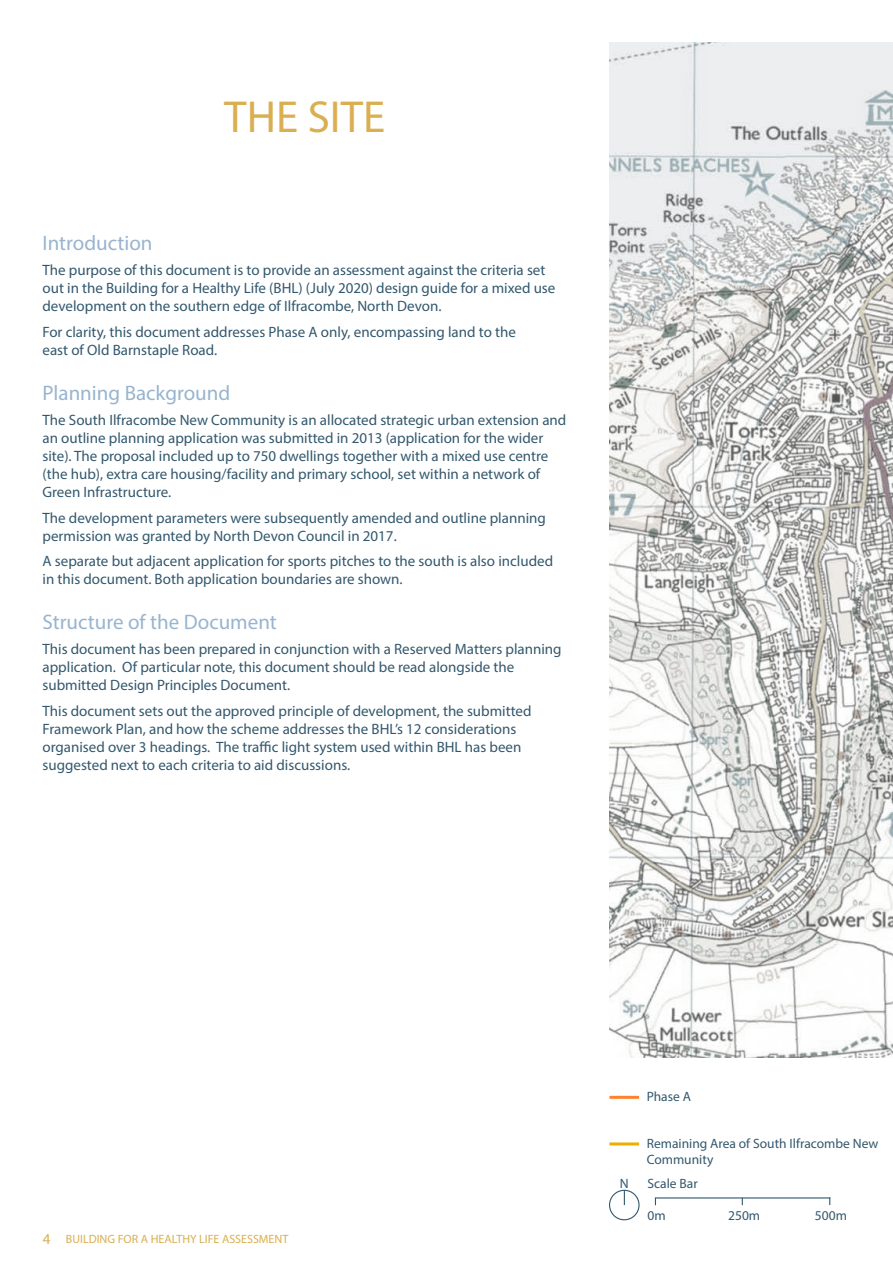
<style>
.page{position:relative;width:893px;height:1263px;background:#fff}
.page>*{position:absolute;margin:0;border:0;box-sizing:border-box;transform-origin:0 0}
.t1{font:45px "Myriad Pro";color:#daaf52}
.t2{font:21px "Myriad Pro";color:#98b4cf}
.t3{font:15px/18px "Myriad Pro";color:#33586d}
.t4{font:13.5px/16.2px "Myriad Pro";color:#33586d}
.t5{font:12px "Myriad Pro";color:#daaf52}
.s1{font-size:15px}
</style>
<div class="page">
<svg style="left:609px;top:43px;width:284px;height:1015px"></svg>
<div style="left:609px;top:1190px;width:31px;height:30px;border:1px solid #33586d;border-radius:50%"></div>
<svg style="left:624px;top:1190px;width:1px;height:15px"></svg>
<hr style="left:609px;top:1142px;width:30px;height:3px;background:#ebaf00">
<hr style="left:655px;top:1197px;width:175px;height:1px;background:#33586d">
<hr style="left:609px;top:1096px;width:30px;height:3px;background:#ff812e">
<h1 class="t1" style="left:224px;top:89px;width:162px">THE SITE</h1>
<h2 class="t2" style="left:43px;top:230px;width:112px">Introduction</h2>
<p class="t3" style="left:43px;top:261px;width:514px">The purpose of this document is to provide an assessment against the criteria set out in the Building for a Healthy Life (BHL) (July 2020) design guide for a mixed use development on the southern edge of Ilfracombe, North Devon.</p>
<p class="t3" style="left:43px;top:322px;width:475px">For clarity, this document addresses Phase A only, encompassing land to the east of Old Barnstaple Road.</p>
<h2 class="t2" style="left:43px;top:380px;width:189px">Planning Background</h2>
<p class="t3" style="left:43px;top:411px;width:525px">The South Ilfracombe New Community is an allocated strategic urban extension and an outline planning application was submitted in 2013 (application for the wider site). The proposal included up to 750 dwellings together with a mixed use centre (the hub), extra care housing/facility and primary school, set within a network of Green Infrastructure.</p>
<p class="t3" style="left:43px;top:508px;width:505px">The development parameters were subsequently amended and outline planning permission was granted by North Devon Council in 2017.</p>
<p class="t3" style="left:43px;top:552px;width:512px">A separate but adjacent application for sports pitches to the south is also included in this document. Both application boundaries are shown.</p>
<h2 class="t2" style="left:43px;top:609px;width:236px">Structure of the Document</h2>
<p class="t3" style="left:43px;top:640px;width:521px">This document has been prepared in conjunction with a Reserved Matters planning application. Of particular note, this document should be read alongside the submitted Design Principles Document.</p>
<p class="t3" style="left:43px;top:701px;width:491px">This document sets out the approved principle of development, the submitted Framework Plan, and how the scheme addresses the BHL’s 12 considerations organised over 3 headings. The traffic light system used within BHL has been suggested next to each criteria to aid discussions.</p>
<p class="t5" style="left:43px;top:1232px;width:247px"><span class="s1">4</span> BUILDING FOR A HEALTHY LIFE ASSESSMENT</p>
<p class="t4" style="left:647px;top:1088px;width:46px">Phase A</p>
<p class="t4" style="left:647px;top:1135px;width:233px">Remaining Area of South Ilfracombe New<br>Community</p>
<p class="t4" style="left:620px;top:1175px;width:10px">N</p>
<p class="t4" style="left:647px;top:1175px;width:52px">Scale Bar</p>
<p class="t4" style="left:647px;top:1207px;width:20px">0m</p>
<p class="t4" style="left:728px;top:1207px;width:34px">250m</p>
<p class="t4" style="left:815px;top:1207px;width:34px">500m</p>
</div>
